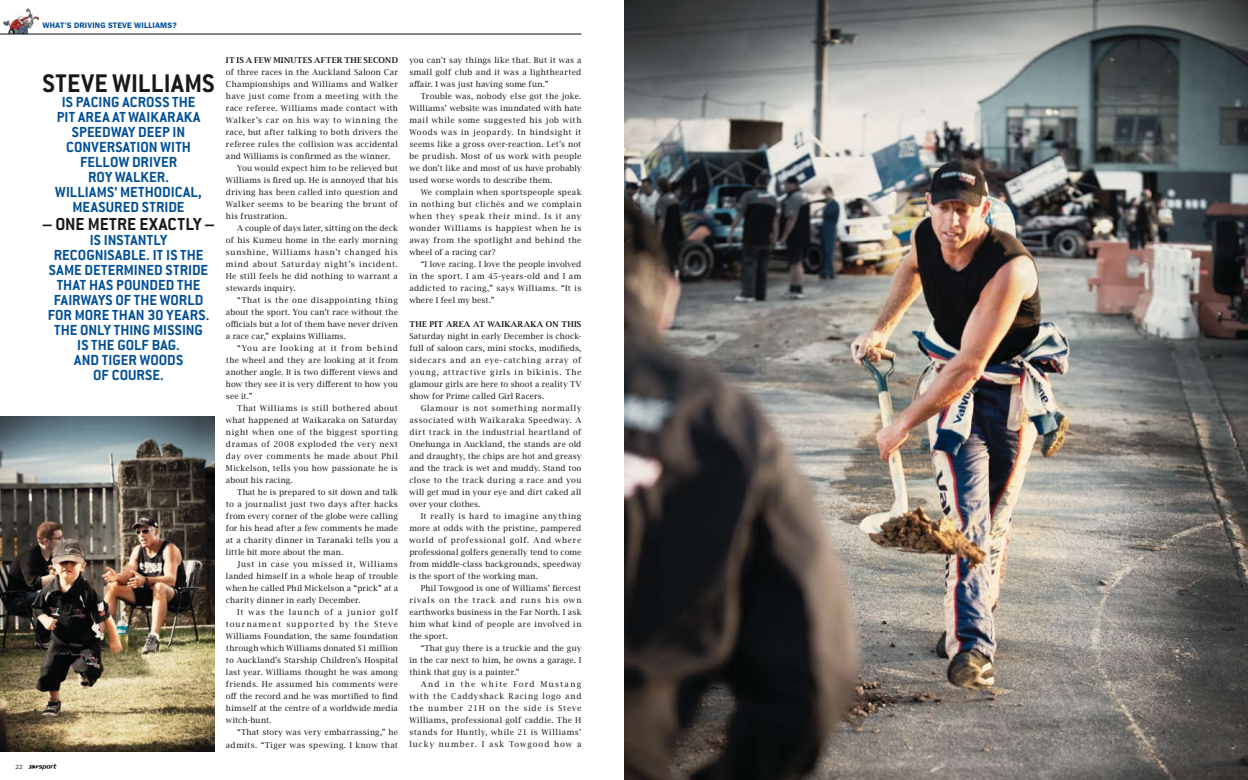
<style>
.page{position:relative;width:1248px;height:780px;background:#fff}
.page>*{position:absolute;margin:0;border:0;box-sizing:border-box;transform-origin:0 0}
.t1{font:700 28px "Conduit ITC";letter-spacing:.01em;color:#1a171b}
.t2{font:700 19px "Conduit ITC";letter-spacing:.01em;color:#1a171b}
.t3{font:700 16px/15px "Conduit ITC";letter-spacing:.01em;color:#004f97;text-align:center}
.t4{font:8px/12px "Lucida Bright";letter-spacing:.035em;color:#1a171b;text-align:justify}
.t5{font:8px "Lucida Bright";letter-spacing:.01em;color:#1a171b}
.t6{font:8px "Lucida Bright";letter-spacing:.015em;color:#1a171b}
.t7{font:8px "Lucida Bright";letter-spacing:.08em;color:#1a171b}
.t8{font:8px "Lucida Bright";letter-spacing:.065em;color:#1a171b}
.t9{font:8px "Lucida Bright";letter-spacing:.06em;color:#1a171b}
.t10{font:600 8px "Lucida Bright";letter-spacing:.035em;color:#1a171b}
.t11{font:8px "Lucida Bright";letter-spacing:.085em;color:#1a171b}
.t12{font:8px "Lucida Bright";letter-spacing:.055em;color:#1a171b}
.t13{font:8px "Lucida Bright";letter-spacing:.075em;color:#1a171b}
.t14{font:8px "Lucida Bright";letter-spacing:.12em;color:#1a171b}
.t15{font:8px "Lucida Bright";letter-spacing:.095em;color:#1a171b}
.t16{font:600 8px "Franklin Gothic LT";letter-spacing:.015em;color:#004f97}
.t17{font:8px "Lucida Bright";letter-spacing:.115em;color:#1a171b}
.t18{font:6px "Franklin Gothic LT";color:#1a171b}
</style>
<div class="page">
<img style="left:4px;top:9px;width:35px;height:25px">
<hr style="left:0;top:34px;width:581px;height:1px;background:#00121e">
<img style="left:624px;top:0;width:623px;height:780px">
<img style="left:0;top:416px;width:214px;height:335px">
<svg style="left:28px;top:764px;width:29px;height:5px"></svg>
<p class="t18" style="left:15px;top:763px;width:9px">22</p>
<p class="t16" style="left:43px;top:21px;width:136px">WHAT’S DRIVING STEVE WILLIAMS?</p>
<h1 class="t1" style="left:43px;top:67px;width:173px">STEVE WI LLIAMS</h1>
<h3 class="t3" style="left:55px;top:94px;width:148px">IS PACING ACROSS THE<br>PIT AREA AT WAIKARAKA<br>SPEEDWAY DEEP IN<br>CONVERSATION WITH<br>FELLOW DRIVER<br>ROY WALKER.<br>WI LLIAMS’ METHODICAL,<br>MEASURED STRIDE</h3>
<h2 class="t2" style="left:43px;top:213px;width:173px">– ONE METRE EXACTLY –</h2>
<h3 class="t3" style="left:90px;top:232px;width:79px">IS INSTANTLY</h3>
<h3 class="t3" style="left:54px;top:247px;width:151px">RECOGNISABLE. IT IS THE</h3>
<h3 class="t3" style="left:49px;top:262px;width:161px">SAME DETERMINED STRIDE</h3>
<h3 class="t3" style="left:57px;top:277px;width:145px">THAT HAS POUNDED THE</h3>
<h3 class="t3" style="left:54px;top:292px;width:151px">FAIRWAYS OF THE WORLD</h3>
<h3 class="t3" style="left:48px;top:307px;width:37px">FOR MORE</h3>
<h3 class="t3" style="left:112px;top:307px;width:9px">THAN</h3>
<h3 class="t3" style="left:147px;top:307px;width:63px">30 YEARS.</h3>
<h3 class="t3" style="left:54px;top:322px;width:150px">THE ONLY THING MISSING</h3>
<h3 class="t3" style="left:77px;top:337px;width:104px">IS THE GOLF BAG.</h3>
<h3 class="t3" style="left:74px;top:352px;width:110px">AND TIGER WOODS</h3>
<h3 class="t3" style="left:93px;top:367px;width:72px">OF COURSE.</h3>
<p class="t10" style="left:226px;top:55px;width:173px">IT IS A FEW MINUTES AFTER THE SECOND</p>
<p class="t4" style="left:226px;top:66px;width:173px">of three races in the Auckland Saloon Car</p>
<p class="t4" style="left:226px;top:78px;width:173px">Championships and Williams and Walker</p>
<p class="t4" style="left:226px;top:90px;width:174px">have just come from a meeting with the</p>
<p class="t4" style="left:226px;top:102px;width:173px">race referee. Williams made contact with</p>
<p class="t7" style="left:226px;top:115px;width:173px">Walker’s car on his way to winning the</p>
<p class="t4" style="left:226px;top:126px;width:174px">race, but after talking to both drivers the</p>
<p class="t4" style="left:226px;top:138px;width:173px">referee rules the collision was accidental</p>
<p class="t4" style="left:226px;top:150px;width:166px">and Williams is confirmed as the winner.</p>
<p class="t6" style="left:237px;top:163px;width:162px">You would expect him to be relieved but</p>
<p class="t4" style="left:226px;top:174px;width:173px">Williams is fired up. He is annoyed that his</p>
<p class="t4" style="left:226px;top:186px;width:173px">driving has been called into question and</p>
<p class="t4" style="left:226px;top:198px;width:173px">Walker seems to be bearing the brunt of</p>
<p class="t4" style="left:226px;top:210px;width:62px">his frustration.</p>
<p class="t5" style="left:237px;top:223px;width:162px">A couple of days later, sitting on the deck</p>
<p class="t4" style="left:226px;top:234px;width:173px">of his Kumeu home in the early morning</p>
<p class="t11" style="left:226px;top:247px;width:173px">sunshine, Williams hasn’t changed his</p>
<p class="t7" style="left:226px;top:259px;width:173px">mind about Saturday night’s incident.</p>
<p class="t4" style="left:226px;top:270px;width:173px">He still feels he did nothing to warrant a</p>
<p class="t4" style="left:226px;top:282px;width:71px">stewards inquiry.</p>
<p class="t8" style="left:237px;top:295px;width:162px">“That is the one disappointing thing</p>
<p class="t5" style="left:226px;top:307px;width:173px">about the sport. You can’t race without the</p>
<p class="t6" style="left:226px;top:319px;width:173px">officials but a lot of them have never driven</p>
<p class="t4" style="left:226px;top:330px;width:121px">a race car,” explains Williams.</p>
<p class="t15" style="left:237px;top:343px;width:162px">“You are looking at it from behind</p>
<p class="t4" style="left:226px;top:354px;width:173px">the wheel and they are looking at it from</p>
<p class="t4" style="left:226px;top:366px;width:173px">another angle. It is two different views and</p>
<p class="t5" style="left:226px;top:379px;width:173px">how they see it is very different to how you</p>
<p class="t4" style="left:226px;top:390px;width:28px">see it.”</p>
<p class="t9" style="left:237px;top:403px;width:162px">That Williams is still bothered about</p>
<p class="t4" style="left:226px;top:414px;width:173px">what happened at Waikaraka on Saturday</p>
<p class="t8" style="left:226px;top:427px;width:173px">night when one of the biggest sporting</p>
<p class="t9" style="left:226px;top:439px;width:173px">dramas of 2008 exploded the very next</p>
<p class="t12" style="left:226px;top:451px;width:173px">day over comments he made about Phil</p>
<p class="t4" style="left:226px;top:462px;width:173px">Mickelson, tells you how passionate he is</p>
<p class="t4" style="left:226px;top:474px;width:68px">about his racing.</p>
<p class="t5" style="left:237px;top:487px;width:162px">That he is prepared to sit down and talk</p>
<p class="t4" style="left:226px;top:498px;width:173px">to a journalist just two days after hacks</p>
<p class="t4" style="left:226px;top:510px;width:173px">from every corner of the globe were calling</p>
<p class="t5" style="left:226px;top:523px;width:173px">for his head after a few comments he made</p>
<p class="t4" style="left:226px;top:534px;width:174px">at a charity dinner in Taranaki tells you a</p>
<p class="t5" style="left:226px;top:547px;width:119px">little bit more about the man.</p>
<p class="t13" style="left:237px;top:559px;width:162px">Just in case you missed it, Williams</p>
<p class="t4" style="left:226px;top:570px;width:173px">landed himself in a whole heap of trouble</p>
<p class="t6" style="left:226px;top:583px;width:174px">when he called Phil Mickelson a “prick” at a</p>
<p class="t4" style="left:226px;top:594px;width:136px">charity dinner in early December.</p>
<p class="t17" style="left:237px;top:607px;width:162px">It was the launch of a junior golf</p>
<p class="t14" style="left:226px;top:619px;width:173px">tournament supported by the Steve</p>
<p class="t6" style="left:226px;top:631px;width:173px">Williams Foundation, the same foundation</p>
<p class="t4" style="left:226px;top:642px;width:173px">through which Williams donated $1 million</p>
<p class="t6" style="left:226px;top:655px;width:173px">to Auckland’s Starship Children’s Hospital</p>
<p class="t4" style="left:226px;top:666px;width:173px">last year. Williams thought he was among</p>
<p class="t4" style="left:226px;top:678px;width:173px">friends. He assumed his comments were</p>
<p class="t6" style="left:226px;top:691px;width:173px">off the record and he was mortified to find</p>
<p class="t5" style="left:226px;top:703px;width:173px">himself at the centre of a worldwide media</p>
<p class="t5" style="left:226px;top:715px;width:47px">witch-hunt.</p>
<p class="t4" style="left:237px;top:726px;width:162px">“That story was very embarrassing,” he</p>
<p class="t4" style="left:226px;top:738px;width:173px">admits. “Tiger was spewing. I know that</p>
<p class="t4" style="left:409px;top:54px;width:173px">you can’t say things like that. But it was a small golf club and it was a lighthearted affair. I was just having some fun.”</p>
<p class="t4" style="left:409px;top:90px;width:173px;text-indent:11px">Trouble was, nobody else got the joke.<br>Williams’ website was inundated with hate mail while some suggested his job with Woods was in jeopardy. In hindsight it seems like a gross over-reaction. Let’s not be prudish. Most of us work with people we don’t like and most of us have probably used worse words to describe them.</p>
<p class="t4" style="left:409px;top:186px;width:173px;text-indent:11px">We complain when sportspeople speak in nothing but clichés and we complain when they speak their mind. Is it any wonder Williams is happiest when he is away from the spotlight and behind the wheel of a racing car?</p>
<p class="t4" style="left:409px;top:258px;width:173px;text-indent:11px">“I love racing. I love the people involved in the sport. I am 45-years-old and I am addicted to racing,” says Williams. “It is where I feel my best.”</p>
<p class="t10" style="left:409px;top:319px;width:173px">THE PIT AREA AT WAIKARAKA ON THIS</p>
<p class="t4" style="left:409px;top:330px;width:173px">Saturday night in early December is chock&shy;full of saloon cars, mini stocks, modifieds, sidecars and an eye-catching array of young, attractive girls in bikinis. The glamour girls are here to shoot a reality TV show for Prime called Girl Racers.</p>
<p class="t4" style="left:409px;top:402px;width:173px;text-indent:11px">Glamour is not something normally associated with Waikaraka Speedway. A dirt track in the industrial heartland of Onehunga in Auckland, the stands are old and draughty, the chips are hot and greasy and the track is wet and muddy. Stand too close to the track during a race and you will get mud in your eye and dirt caked all over your clothes.</p>
<p class="t4" style="left:409px;top:510px;width:173px;text-indent:11px">It really is hard to imagine anything more at odds with the pristine, pampered world of professional golf. And where professional golfers generally tend to come from middle-class backgrounds, speedway is the sport of the working man.</p>
<p class="t4" style="left:409px;top:582px;width:173px;text-indent:11px">Phil Towgood is one of Williams’ fiercest rivals on the track and runs his own earthworks business in the Far North. I ask him what kind of people are involved in the sport.</p>
<p class="t4" style="left:409px;top:642px;width:173px;text-indent:11px">“That guy there is a truckie and the guy in the car next to him, he owns a garage. I think that guy is a painter.”</p>
<p class="t4" style="left:409px;top:678px;width:173px;text-indent:11px">And in the white Ford Mustang with the Caddyshack Racing logo and the number 21H on the side is Steve Williams, professional golf caddie. The H stands for Huntly, while 21 is Williams’ lucky number. I ask Towgood how a</p>
</div>
